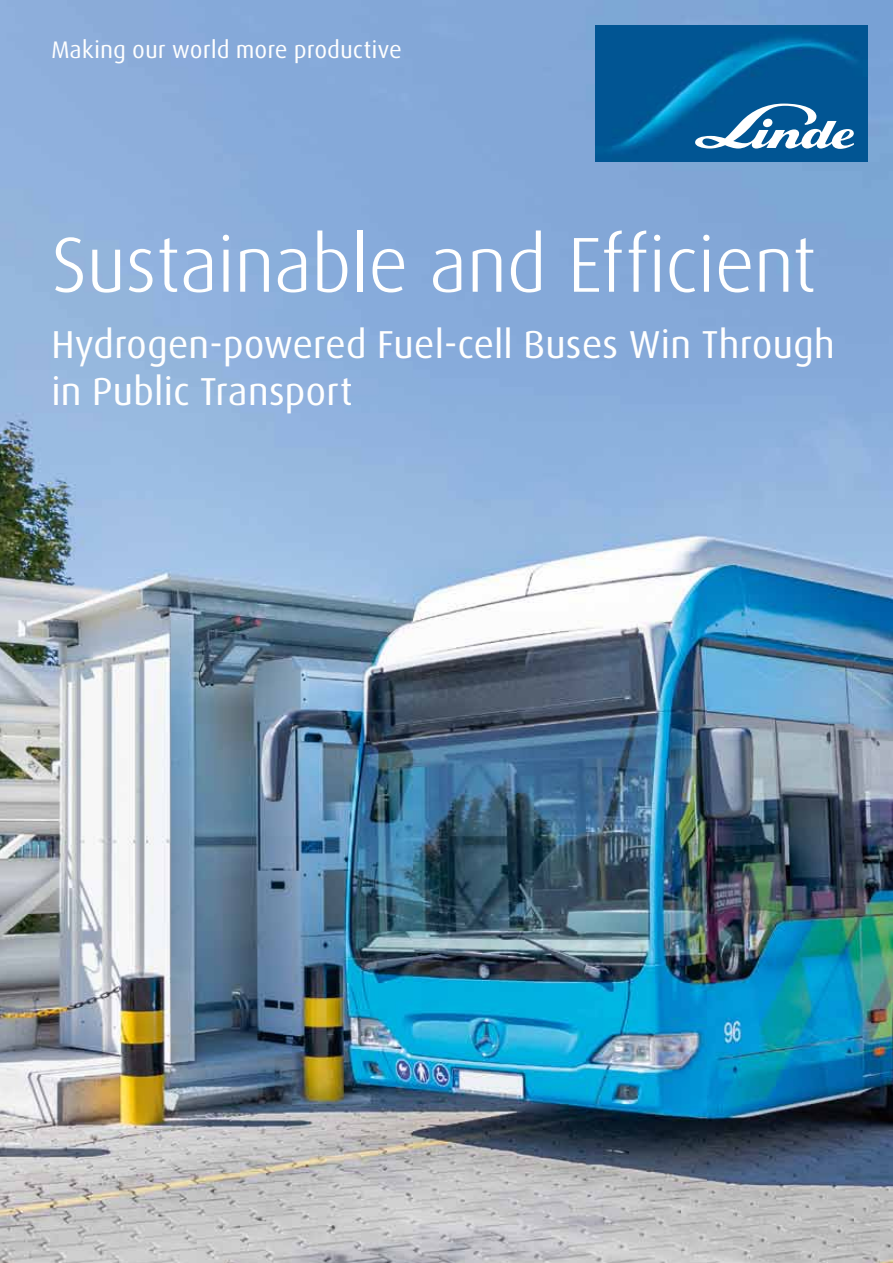
<style>
.page{position:relative;width:893px;height:1263px;background:#fff}
.page>*{position:absolute;margin:0;border:0;box-sizing:border-box;transform-origin:0 0}
.t1{font:300 78px "Linde Dax Global";letter-spacing:-.02em;color:#fff}
.t2{font:39px/46.8px "Linde Dax Global";letter-spacing:-.01em;color:#fff}
.t3{font:24px "Linde Dax Global";letter-spacing:-.005em;color:#fff}
</style>
<div class="page">
<img style="left:0;top:0;width:893px;height:1263px">
<img style="left:595px;top:25px;width:272px;height:137px">
<svg style="left:695px;top:104px;width:160px;height:45px"></svg>
<p class="t3" style="left:51px;top:35px;width:352px">Making our world more productive</p>
<h1 class="t1" style="left:51px;top:219px;width:767px">Sustainable and Efficient</h1>
<p class="t2" style="left:51px;top:321px;width:786px">Hydrogen-powered Fuel-cell Buses Win Through in Public Transport</p>
</div>
